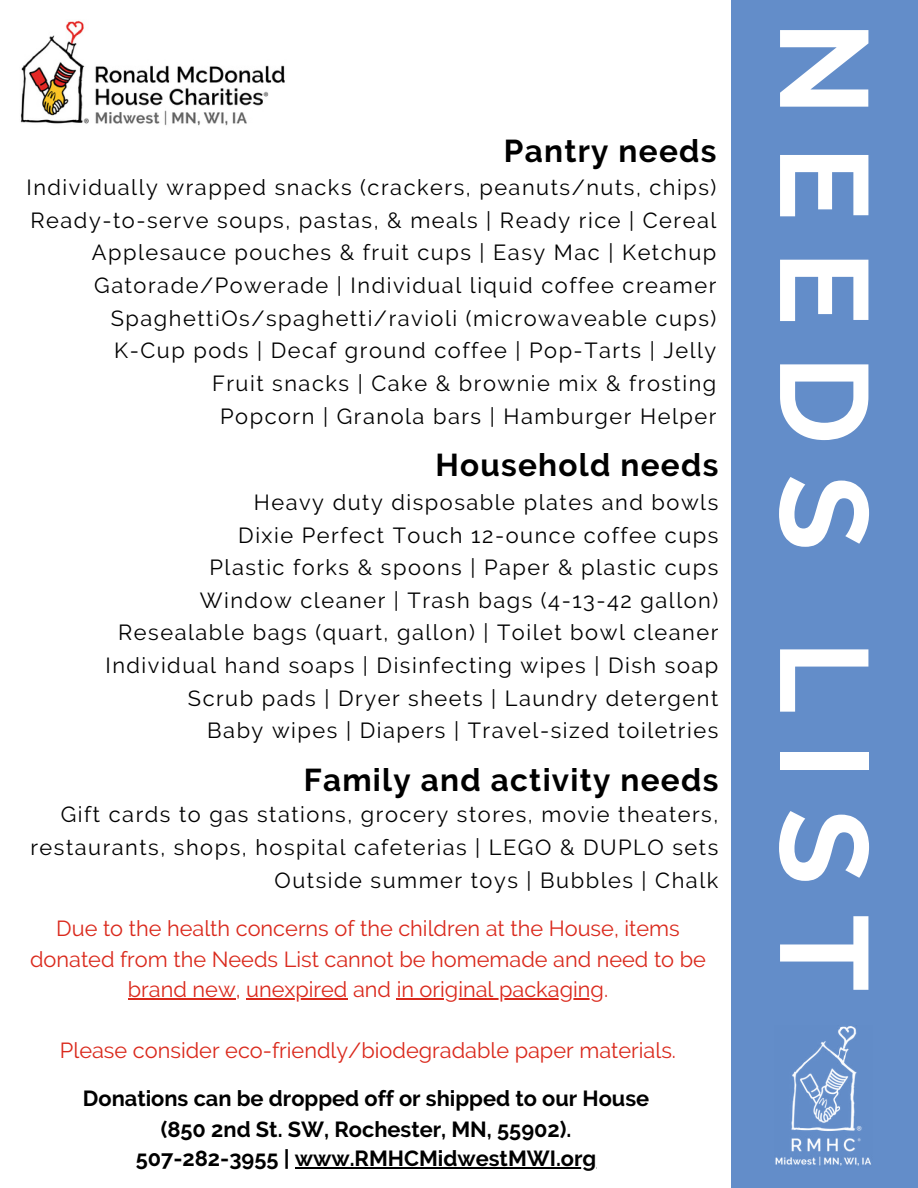
<style>
.page{position:relative;width:918px;height:1188px;background:#fff}
.page>*{position:absolute;margin:0;border:0;box-sizing:border-box;transform-origin:0 0}
.t1{font:700 124.5px "Raleway";letter-spacing:.24em;color:#fff}
.t2{font:700 31.5px "Raleway";letter-spacing:.04em;color:#000}
.t3{font:21.75px/32.7px "Raleway";letter-spacing:.07em;color:#000;text-align:right}
.t4{font:21.75px/30.3px "Raleway";color:#da291c;text-align:center}
.t5{font:700 21.75px/30.3px "Raleway";color:#000;text-align:center}
</style>
<div class="page">
<div style="left:732px;top:0;width:186px;height:1188px;background:#638dc9"></div>
<img style="left:20px;top:20px;width:265px;height:106px">
<img style="left:775px;top:1026px;width:96px;height:140px">
<hr style="left:128px;top:998px;width:108px;height:1px;background:#da291c">
<hr style="left:246px;top:998px;width:102px;height:1px;background:#da291c">
<hr style="left:397px;top:998px;width:207px;height:1px;background:#da291c">
<hr style="left:295px;top:1167px;width:301px;height:2px;background:#000">
<h2 class="t2" style="left:504px;top:132px;width:214px">Pantry needs</h2>
<p class="t3" style="left:26px;top:171px;width:691px">Individually wrapped snacks (crackers, peanuts/nuts, chips)<br>Ready-to-serve soups, pastas, &amp; meals | Ready rice | Cereal Applesauce pouches &amp; fruit cups | Easy Mac | Ketchup Gatorade/Powerade | Individual liquid coffee creamer SpaghettiOs/spaghetti/ravioli (microwaveable cups)<br>K-Cup pods | Decaf ground coffee | Pop-Tarts | Jelly<br>Fruit snacks | Cake &amp; brownie mix &amp; frosting<br>Popcorn | Granola bars | Hamburger Helper</p>
<h2 class="t2" style="left:435px;top:447px;width:284px">Household needs</h2>
<p class="t3" style="left:105px;top:486px;width:614px">Heavy duty disposable plates and bowls<br>Dixie Perfect Touch 12-ounce coffee cups<br>Plastic forks &amp; spoons | Paper &amp; plastic cups<br>Window cleaner | Trash bags (4-13-42 gallon)<br>Resealable bags (quart, gallon) | Toilet bowl cleaner Individual hand soaps | Disinfecting wipes | Dish soap Scrub pads | Dryer sheets | Laundry detergent<br>Baby wipes | Diapers | Travel-sized toiletries</p>
<h2 class="t2" style="left:304px;top:762px;width:416px">Family and activity needs</h2>
<p class="t3" style="left:30px;top:798px;width:689px">Gift cards to gas stations, grocery stores, movie theaters, restaurants, shops, hospital cafeterias | LEGO &amp; DUPLO sets<br>Outside summer toys | Bubbles | Chalk</p>
<p class="t4" style="left:30px;top:914px;width:677px">Due to the health concerns of the children at the House, items donated from the Needs List cannot be homemade and need to be brand new, unexpired and in original packaging.</p>
<p class="t4" style="left:60px;top:1035px;width:618px">Please consider eco-friendly/biodegradable paper materials.</p>
<p class="t5" style="left:83px;top:1084px;width:568px">Donations can be dropped off or shipped to our House (850 2nd St. SW, Rochester, MN, 55902).</p>
<p class="t5" style="left:136px;top:1144px;width:462px">507-282-3955 | www.RMHCMidwestMWI.org</p>
<h1 class="t1" style="left:895px;top:21px;width:972px;rotate:90deg">NEEDS LIST</h1>
</div>
